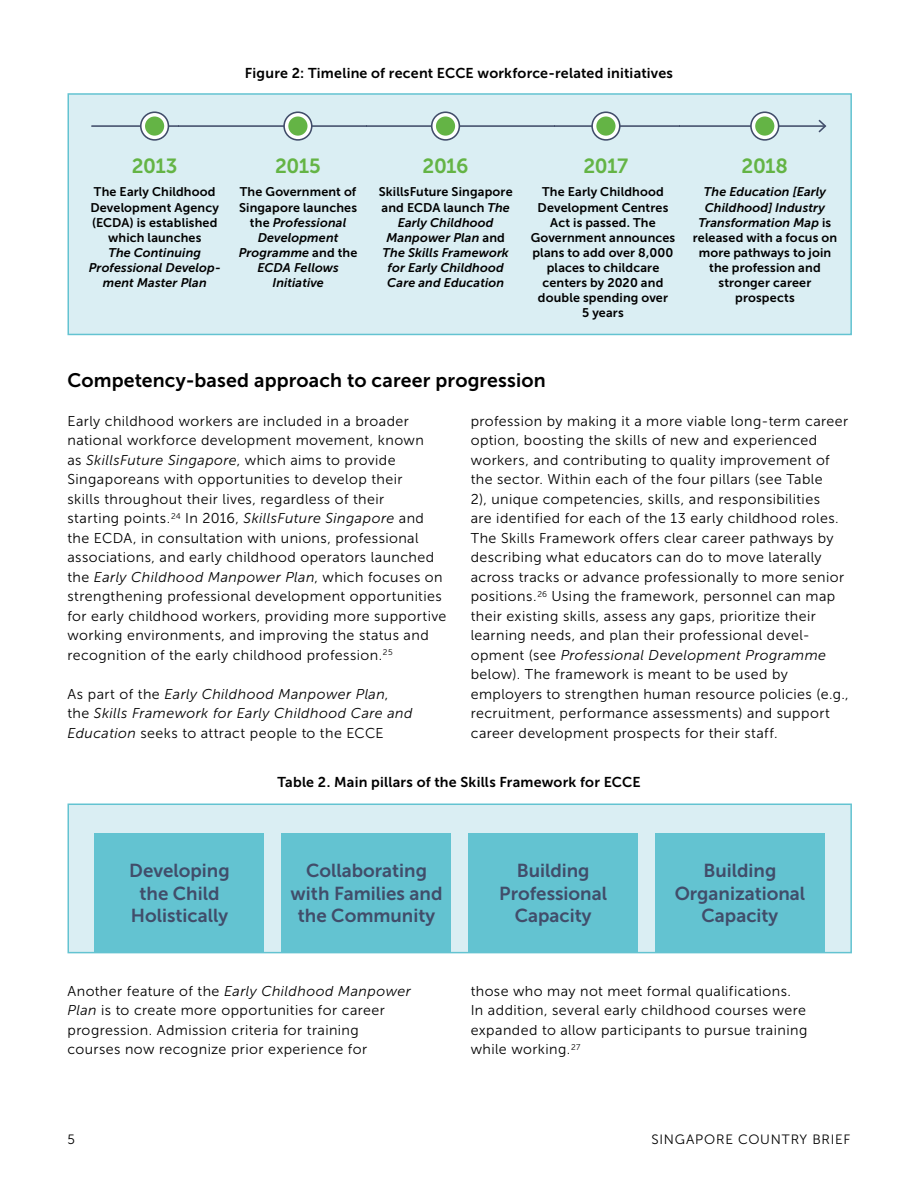
<style>
.page{position:relative;width:918px;height:1188px;background:#fff}
.page>*{position:absolute;margin:0;border:0;box-sizing:border-box;transform-origin:0 0}
.t1{font:20.4px "Museo Sans 700";letter-spacing:-.02em;color:#64b445}
.t2{font:19.5px "Museo Sans 700";letter-spacing:.01em;color:#000}
.t3{font:18.75px/22.5px "Museo Sans 700";color:#414d6a;text-align:center}
.t4{font:14.25px/19.5px "Museo Sans 300";letter-spacing:.03em;color:#000}
.t5{font:italic 14.25px/19.5px "Museo Sans 300";letter-spacing:.03em;color:#000}
.t6{font:14.25px "Museo Sans 700";letter-spacing:.015em;color:#000}
.t7{font:13.5px "Museo Sans 300";letter-spacing:.06em;color:#000}
.t8{font:12.6px/15px "Museo Sans 700";letter-spacing:.01em;color:#000;text-align:center}
.t9{font:italic 12.6px/15px "Museo Sans 700";letter-spacing:.01em;color:#000;text-align:center}
.s1{font-style:normal}
.s2{font-style:italic}
</style>
<div class="page">
<div style="left:68px;top:94px;width:783px;height:240px;background:#daeef3"></div>
<hr style="left:92px;top:125px;width:733px;height:2px;background:#bfbfbf">
<svg style="left:818px;top:120px;width:8px;height:12px"></svg>
<svg style="left:141px;top:112px;width:27px;height:28px"></svg>
<div style="left:140px;top:111px;width:29px;height:30px;border:2px solid #414d6a;border-radius:50%"></div>
<div style="left:144px;top:116px;width:21px;height:20px;background:#64b445;border-radius:50%"></div>
<div style="left:143px;top:115px;width:23px;height:22px;border:2px solid #fff;border-radius:50%"></div>
<svg style="left:284px;top:112px;width:28px;height:28px"></svg>
<div style="left:283px;top:111px;width:30px;height:30px;border:2px solid #414d6a;border-radius:50%"></div>
<div style="left:288px;top:116px;width:20px;height:20px;background:#64b445;border-radius:50%"></div>
<div style="left:287px;top:115px;width:22px;height:22px;border:2px solid #fff;border-radius:50%"></div>
<svg style="left:432px;top:112px;width:27px;height:28px"></svg>
<div style="left:431px;top:111px;width:29px;height:30px;border:2px solid #414d6a;border-radius:50%"></div>
<div style="left:435px;top:116px;width:21px;height:20px;background:#64b445;border-radius:50%"></div>
<div style="left:434px;top:115px;width:23px;height:22px;border:2px solid #fff;border-radius:50%"></div>
<svg style="left:592px;top:112px;width:28px;height:28px"></svg>
<div style="left:591px;top:111px;width:30px;height:30px;border:2px solid #414d6a;border-radius:50%"></div>
<div style="left:596px;top:116px;width:20px;height:20px;background:#64b445;border-radius:50%"></div>
<div style="left:595px;top:115px;width:22px;height:22px;border:2px solid #fff;border-radius:50%"></div>
<svg style="left:751px;top:112px;width:28px;height:28px"></svg>
<div style="left:750px;top:111px;width:29px;height:30px;border:2px solid #414d6a;border-radius:50%"></div>
<div style="left:754px;top:116px;width:21px;height:20px;background:#64b445;border-radius:50%"></div>
<div style="left:754px;top:115px;width:22px;height:22px;border:2px solid #fff;border-radius:50%"></div>
<div style="left:68px;top:93px;width:784px;height:242px;border:2px solid #63c3d1"></div>
<div style="left:68px;top:804px;width:783px;height:149px;background:#daeef3"></div>
<div style="left:95px;top:833px;width:169px;height:120px;background:#63c3d1"></div>
<div style="left:655px;top:833px;width:170px;height:120px;background:#63c3d1"></div>
<div style="left:282px;top:833px;width:169px;height:120px;background:#63c3d1"></div>
<div style="left:469px;top:833px;width:169px;height:120px;background:#63c3d1"></div>
<div style="left:68px;top:804px;width:784px;height:149px;border:2px solid #63c3d1"></div>
<p class="t6" style="left:245px;top:65px;width:430px">Figure 2: Timeline of recent ECCE workforce-related initiatives</p>
<h1 class="t1" style="left:132px;top:155px;width:47px">2013</h1>
<p class="t8" style="left:90px;top:185px;width:130px">The Early Childhood<br>Development Agency (ECDA) is established which launches</p>
<p class="t9" style="left:89px;top:245px;width:133px">The Continuing<br>Professional Develop&shy;ment Master Plan</p>
<h1 class="t1" style="left:275px;top:155px;width:47px">2015</h1>
<p class="t9" style="left:239px;top:185px;width:120px"><span class="s1">The Government of<br>Singapore launches the</span> Professional<br>Development<br>Programme <span class="s1">and the<br></span>ECDA Fellows<br>Initiative</p>
<h1 class="t1" style="left:423px;top:155px;width:47px">2016</h1>
<p class="t9" style="left:379px;top:185px;width:135px"><span class="s1">SkillsFuture Singapore and ECDA launch</span> The<br>Early Childhood<br>Manpower Plan <span class="s1">and<br></span>The Skills Framework for Early Childhood<br>Care and Education</p>
<h1 class="t1" style="left:584px;top:155px;width:46px">2017</h1>
<p class="t8" style="left:531px;top:185px;width:146px">The Early Childhood<br>Development Centres<br>Act is passed. The<br>Government announces plans to add over 8,000 places to childcare centers by 2020 and double spending over<br>5 years</p>
<h1 class="t1" style="left:742px;top:155px;width:48px">2018</h1>
<p class="t8" style="left:693px;top:185px;width:146px"><span class="s2">The Education [Early<br>Childhood] Industry<br>Transformation Map</span> is released with a focus on more pathways to join the profession and stronger career prospects</p>
<h2 class="t2" style="left:68px;top:369px;width:480px">Competency-based approach to career progression</h2>
<p class="t4" style="left:67px;top:411px;width:381px">Early childhood workers are included in a broader national workforce development movement, known<br>as <span class="s2">SkillsFuture Singapore</span>, which aims to provide Singaporeans with opportunities to develop their<br>skills throughout their lives, regardless of their<br>starting points.<sup>24</sup> I n 2016, <span class="s2">SkillsFuture Singapore</span> and the ECDA, in consultation with unions, professional associations, and early childhood operators launched the <span class="s2">Early Childhood Manpower Plan</span>, which focuses on strengthening professional development opportunities for early childhood workers, providing more supportive working environments, and improving the status and recognition of the early childhood profession.<sup>25</sup></p>
<p class="t5" style="left:68px;top:684px;width:347px"><span class="s1">As part of the</span> Early Childhood Manpower Plan<span class="s1">, the</span> Skills Framework for Early Childhood Care and<br>Education <span class="s1">seeks to attract people to the ECCE</span></p>
<p class="t4" style="left:471px;top:411px;width:380px">profession by making it a more viable long-term career option, boosting the skills of new and experienced workers, and contributing to quality improvement of the sector. Within each of the four pillars (see Table<br>2), unique competencies, skills, and responsibilities<br>are identified for each of the 13 early childhood roles.<br>The Skills Framework offers clear career pathways by describing what educators can do to move laterally across tracks or advance professionally to more senior positions.<sup>26</sup> Using the framework, personnel can map their existing skills, assess any gaps, prioritize their learning needs, and plan their professional devel&shy;opment (see <span class="s2">Professional Development Programme </span>below). The framework is meant to be used by employers to strengthen human resource policies (e.g., recruitment, performance assessments) and support career development prospects for their staff.</p>
<p class="t6" style="left:277px;top:774px;width:365px">Table 2. Main pillars of the Skills Framework for ECCE</p>
<h3 class="t3" style="left:129px;top:859px;width:102px">Developing the Child<br>Holistically</h3>
<h3 class="t3" style="left:291px;top:859px;width:153px">Collaborating with Families and the Community</h3>
<h3 class="t3" style="left:499px;top:859px;width:109px">Building<br>Professional<br>Capacity</h3>
<h3 class="t3" style="left:675px;top:859px;width:132px">Building<br>Organizational<br>Capacity</h3>
<p class="t4" style="left:68px;top:981px;width:345px">Another feature of the <span class="s2">Early Childhood Manpower Plan</span> is to create more opportunities for career progression. Admission criteria for training courses now recognize prior experience for</p>
<p class="t4" style="left:471px;top:981px;width:338px">those who may not meet formal qualifications.<br>I n addition, several early childhood courses were expanded to allow participants to pursue training while working.<sup>27</sup></p>
<p class="t7" style="left:68px;top:1132px;width:9px">5</p>
<p class="t7" style="left:651px;top:1132px;width:201px">Singapore Country Brief</p>
</div>
